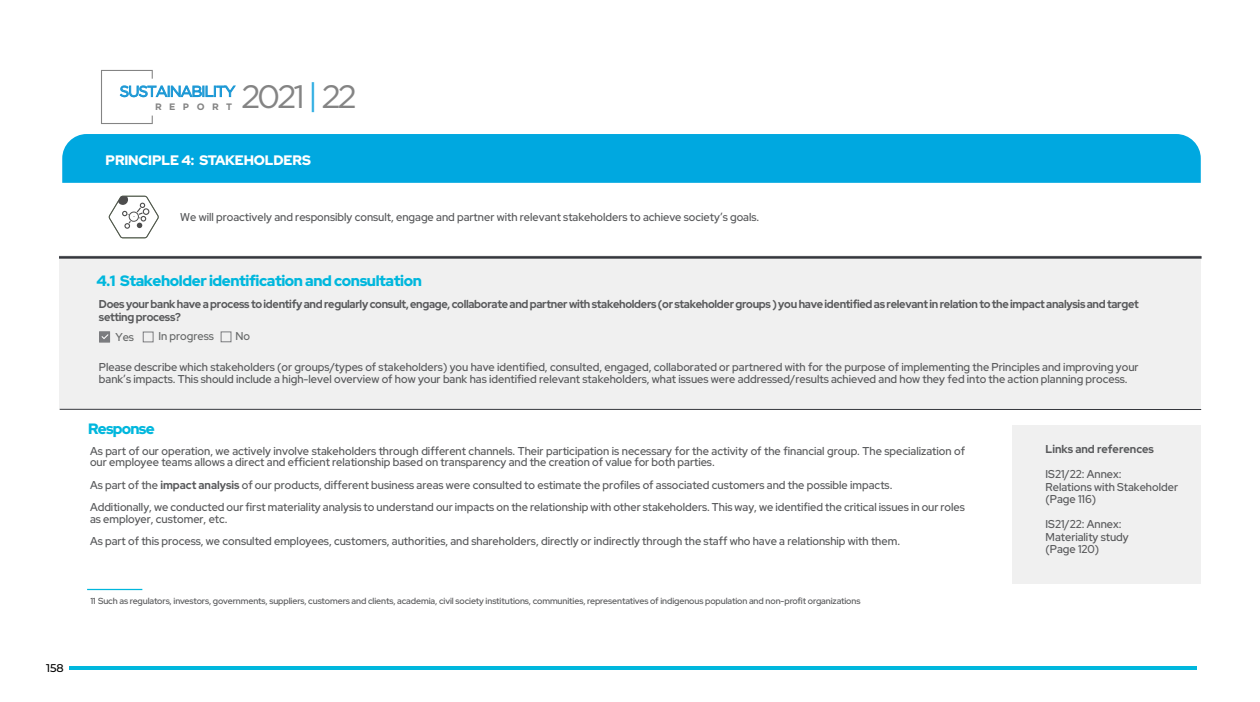
<style>
.page{position:relative;width:1260px;height:702px;background:#fff}
.page>*{position:absolute;margin:0;border:0;box-sizing:border-box;transform-origin:0 0}
.t1{font:32.38px "Gotham HTF";letter-spacing:-.1em;color:#848484}
.t2{font:15.12px "Gotham HTF";letter-spacing:-.075em;color:#1b98d5}
.t3{font:900 15px "Red Hat Display";letter-spacing:-.025em;color:#00b7dd}
.t4{font:900 15px "Red Hat Display";letter-spacing:-.05em;color:#00b7dd}
.t5{font:900 13.75px "Red Hat Display";letter-spacing:-.01em;color:#fff}
.t6{font:600 11.38px/12.5px "Red Hat Display";color:#58595b;scale:.96 1}
.t7{font:700 11.38px/12.5px "Red Hat Display";letter-spacing:-.025em;color:#58595b;scale:.96 1}
.t8{font:700 11.38px "Red Hat Display";color:#58595b;scale:.96 1}
.t9{font:600 11.38px "Red Hat Display";color:#666868;scale:.96 1}
.t10{font:500 11.25px "Montserrat";color:#000}
.t11{font:700 9.38px "Gotham HTF";letter-spacing:.8em;color:#848484}
.t12{font:600 8.75px "Red Hat Display";letter-spacing:-.01em;color:#58595b}
.s1{color:#2bace2}
.s2{font-weight:800}
</style>
<div class="page">
<div style="left:62px;top:134px;width:1139px;height:49px;background:#00a8e0"></div>
<div style="left:60px;top:255px;width:1141px;height:154px;background:#f0f0f0"></div>
<hr style="left:59px;top:256px;width:1143px;height:3px;background:#35373d">
<hr style="left:60px;top:409px;width:1141px;height:1px;background:#35373d">
<div style="left:1012px;top:425px;width:189px;height:158px;background:#f0f0f0"></div>
<hr style="left:69px;top:666px;width:1128px;height:4px;background:#00b7dd">
<hr style="left:87px;top:589px;width:55px;height:1px;background:#00b7dd">
<div style="left:99px;top:332px;width:11px;height:10px;background:#7b7c7f"></div>
<svg style="left:102px;top:334px;width:6px;height:5px"></svg>
<div style="left:143px;top:332px;width:11px;height:10px;border:1px solid #7b7c7f"></div>
<div style="left:221px;top:331px;width:10px;height:11px;border:1px solid #7b7c7f"></div>
<svg style="left:109px;top:196px;width:50px;height:42px"></svg>
<svg style="left:101px;top:70px;width:135px;height:54px"></svg>
<p class="t10" style="left:46px;top:660px;width:19px">158</p>
<h1 class="t1" style="left:241px;top:78px;width:117px">2021 <span class="s1">|</span> 22</h1>
<h2 class="t2" style="left:120px;top:83px;width:117px">SUSTAINABILITY</h2>
<p class="t11" style="left:155px;top:101px;width:79px">REPORT</p>
<p class="t5" style="left:106px;top:152px;width:207px">PRINCIPLE 4: STAKEHOLDERS</p>
<p class="t6" style="left:180px;top:211px;width:605px">We will proactively and responsibly consult, engage and partner with relevant stakeholders to achieve society’s goals.</p>
<h3 class="t3" style="left:96px;top:271px;width:327px">4.1 Stakeholder identification and consultation</h3>
<p class="t7" style="left:99px;top:298px;width:1085px">Does your bank have a process to identify and regularly consult, engage, collaborate and partner with stakeholders (or stakeholder groups ) you have identified as relevant in relation to the impact analysis and target setting process?</p>
<p class="t6" style="left:99px;top:360px;width:1085px">Please describe which stakeholders (or groups/types of stakeholders) you have identified, consulted, engaged, collaborated or partnered with for the purpose of implementing the Principles and improving your bank’s impacts. This should include a high-level overview of how your bank has identified relevant stakeholders, what issues were addressed/results achieved and how they fed into the action planning process.</p>
<p class="t9" style="left:115px;top:329px;width:21px">Yes</p>
<p class="t9" style="left:158px;top:329px;width:59px">In progress</p>
<p class="t9" style="left:235px;top:329px;width:17px">No</p>
<h3 class="t4" style="left:88px;top:419px;width:68px">Response</h3>
<p class="t6" style="left:90px;top:445px;width:913px;line-height:11.2px">As part of our operation, we actively involve stakeholders through different channels. Their participation is necessary for the activity of the financial group. The specialization of our employee teams allows a direct and efficient relationship based on transparency and the creation of value for both parties.</p>
<p class="t6" style="left:90px;top:473px;width:913px;line-height:22.5px">As part of the <span class="s2">impact analysis</span> of our products, different business areas were consulted to estimate the profiles of associated customers and the possible impacts.<br>Additionally, we conducted our first materiality analysis to understand our impacts on the relationship with other stakeholders. This way, we identified the critical issues in our roles</p>
<p class="t6" style="left:90px;top:507px;width:845px;line-height:22.5px">as employer, customer, etc.<br>As part of this process, we consulted employees, customers, authorities, and shareholders, directly or indirectly through the staff who have a relationship with them.</p>
<p class="t12" style="left:91px;top:595px;width:771px">11 Such as regulators, investors, governments, suppliers, customers and clients, academia, civil society institutions, communities, representatives of indigenous population and non-profit organizations</p>
<p class="t8" style="left:1046px;top:442px;width:114px">Links and references</p>
<p class="t6" style="left:1046px;top:468px;width:139px">IS21/22: Annex:<br>Relations with Stakeholder (Page 116)</p>
<p class="t6" style="left:1046px;top:518px;width:88px">IS21/22: Annex:<br>Materiality study (Page 120)</p>
</div>
